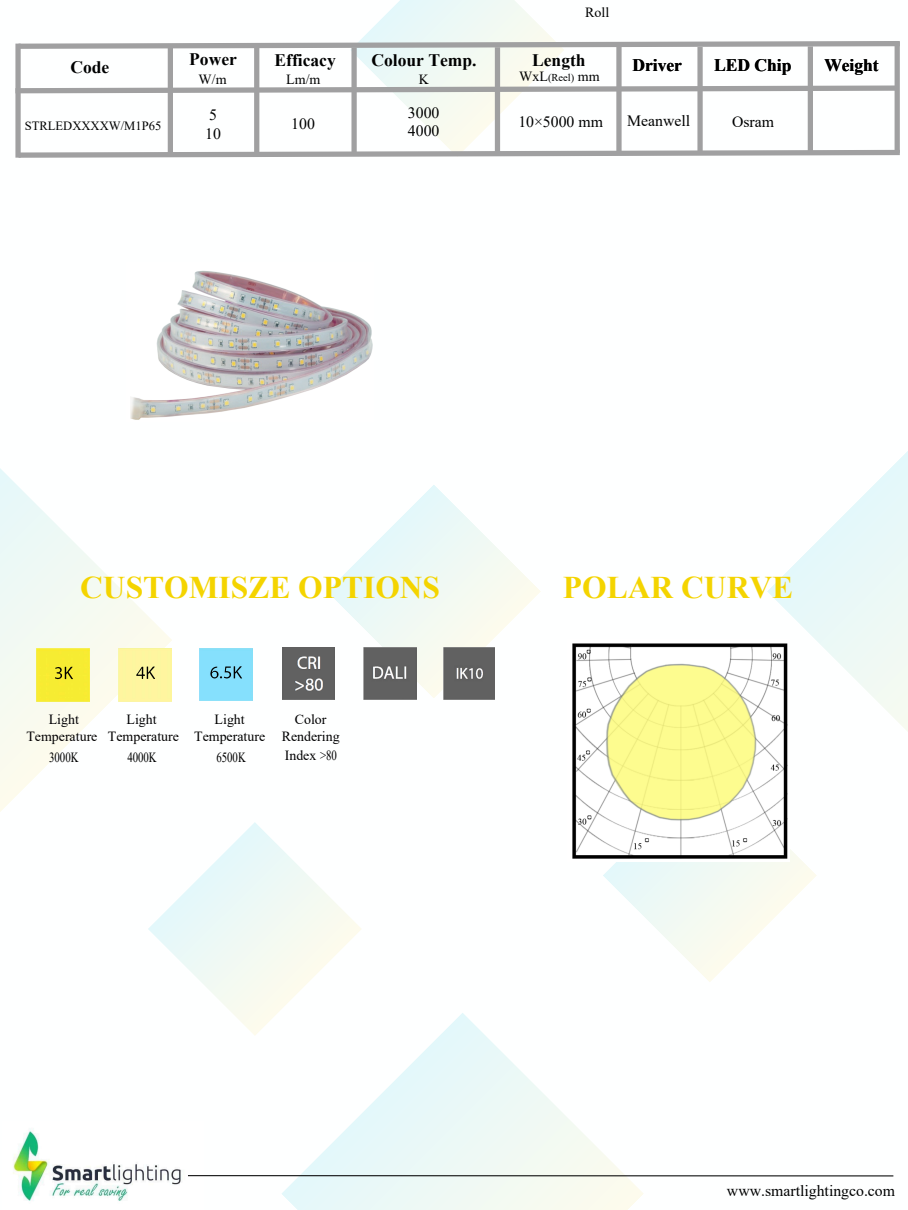
<style>
.page{position:relative;width:908px;height:1210px;background:#fff}
.page>*{position:absolute;margin:0;border:0;box-sizing:border-box;transform-origin:0 0}
.t1{font:700 31.5px "Times New Roman";color:#f4d400}
.t2{font:700 17.5px "Times New Roman";color:#000}
.t3{font:15.75px/18.9px "Times New Roman";color:#000}
.t4{font:15.75px "Times New Roman";color:#000}
.t5{font:14px "Times New Roman";color:#020001}
.t6{font:14px/16.4px "Times New Roman";color:#010002;text-align:center}
.t7{font:14px/16.4px "Times New Roman";color:#010001;text-align:center}
.t8{font:14px "Times New Roman";color:#000001;scale:.77 1}
.t9{font:14px "Times New Roman";color:#000}
.t10{font:14px "Times New Roman";color:#010004}
.t11{font:14px "Times New Roman";color:#010003}
.t12{font:14px "Times New Roman";color:#010001;scale:.77 1}
.t13{font:14px "Times New Roman";color:#000}
.t14{font:12.6px "Times New Roman";color:#000}
.t15{font:10.5px "Times New Roman";color:#000}
.s1{font-style:inherit}
.s2{font-size:14px}
</style>
<div class="page">
<svg style="left:282px;top:1013px;width:361px;height:197px"></svg>
<svg style="left:767px;top:452px;width:140px;height:278px"></svg>
<svg style="left:327px;top:485px;width:214px;height:214px"></svg>
<svg style="left:148px;top:822px;width:214px;height:214px"></svg>
<svg style="left:0;top:468px;width:172px;height:344px"></svg>
<svg style="left:603px;top:849px;width:213px;height:133px"></svg>
<img style="left:13px;top:1128px;width:168px;height:73px">
<svg style="left:188px;top:1174px;width:706px;height:3px"></svg>
<img style="left:443px;top:647px;width:52px;height:52px">
<img style="left:364px;top:647px;width:52px;height:52px">
<img style="left:283px;top:647px;width:51px;height:52px">
<img style="left:199px;top:648px;width:53px;height:52px">
<div style="left:118px;top:648px;width:53px;height:53px;background:#fef59f"></div>
<img style="left:36px;top:648px;width:53px;height:53px">
<svg style="left:15px;top:0;width:885px;height:158px"></svg>
<div style="left:15px;top:44px;width:6px;height:114px;background:#a0a0a1"></div>
<div style="left:351px;top:48px;width:6px;height:108px;background:#a0a0a1"></div>
<div style="left:494px;top:47px;width:6px;height:109px;background:#a0a0a1"></div>
<svg style="left:893px;top:42px;width:6px;height:111px"></svg>
<svg style="left:806px;top:46px;width:7px;height:106px"></svg>
<svg style="left:696px;top:47px;width:7px;height:105px"></svg>
<div style="left:167px;top:47px;width:6px;height:109px;background:#a0a0a1"></div>
<div style="left:253px;top:47px;width:7px;height:109px;background:#a0a0a1"></div>
<svg style="left:615px;top:46px;width:7px;height:106px"></svg>
<img style="left:572px;top:639px;width:217px;height:222px">
<img style="left:130px;top:270px;width:243px;height:150px">
<p class="t2" style="left:70px;top:55px;width:40px">Code</p>
<p class="t14" style="left:25px;top:116px;width:138px">STRLEDXXXXW/M1P65</p>
<p class="t2" style="left:189px;top:47px;width:49px">Power</p>
<p class="t2" style="left:274px;top:47px;width:63px">Efficacy</p>
<p class="t2" style="left:371px;top:47px;width:106px">Colour Temp.</p>
<p class="t13" style="left:198px;top:69px;width:29px"><span class="s1">W</span>/m</p>
<p class="t3" style="left:205px;top:104px;width:17px">5<br>10</p>
<p class="t9" style="left:286px;top:69px;width:36px">Lm/<span class="s1">m</span></p>
<p class="t3" style="left:291px;top:114px;width:25px">100</p>
<p class="t9" style="left:418px;top:69px;width:12px">K</p>
<p class="t3" style="left:408px;top:102px;width:33px">3000</p>
<p class="t4" style="left:408px;top:120px;width:33px">4000</p>
<p class="t9" style="left:585px;top:2px;width:26px">Roll</p>
<p class="t2" style="left:532px;top:47px;width:55px">Length</p>
<p class="t2" style="left:632px;top:53px;width:51px">Driver</p>
<p class="t2" style="left:713px;top:53px;width:79px">LED Chip</p>
<p class="t2" style="left:713px;top:53px;width:79px">LED Chip</p>
<p class="t2" style="left:824px;top:53px;width:56px">Weight</p>
<p class="t15" style="left:519px;top:70px;width:82px"><span class="s2">WxL</span>(Reel) <span class="s2">mm</span></p>
<p class="t3" style="left:518px;top:112px;width:86px">10×5000 mm</p>
<p class="t3" style="left:627px;top:111px;width:64px">Meanwell</p>
<p class="t3" style="left:731px;top:112px;width:43px">Osram</p>
<h1 class="t1" style="left:80px;top:564px;width:361px">CUSTOMISZE OPTIONS</h1>
<p class="t10" style="left:49px;top:709px;width:32px">Light</p>
<p class="t11" style="left:126px;top:709px;width:32px">Light</p>
<p class="t5" style="left:26px;top:726px;width:154px">Temperature Temperature</p>
<p class="t8" style="left:49px;top:747px;width:40px">3000K</p>
<p class="t8" style="left:127px;top:747px;width:39px">4000K</p>
<p class="t7" style="left:194px;top:711px;width:73px">Light<br>Temperature</p>
<p class="t12" style="left:216px;top:747px;width:39px">6500K</p>
<p class="t6" style="left:281px;top:711px;width:59px">Color<br>Rendering</p>
<p class="t6" style="left:285px;top:747px;width:54px">Index &gt;80</p>
<h3 class="t1" style="left:562px;top:564px;width:232px">POLAR CURVE</h3>
<p class="t3" style="left:726px;top:1181px;width:169px">www.smartlightingco.com</p>
</div>
